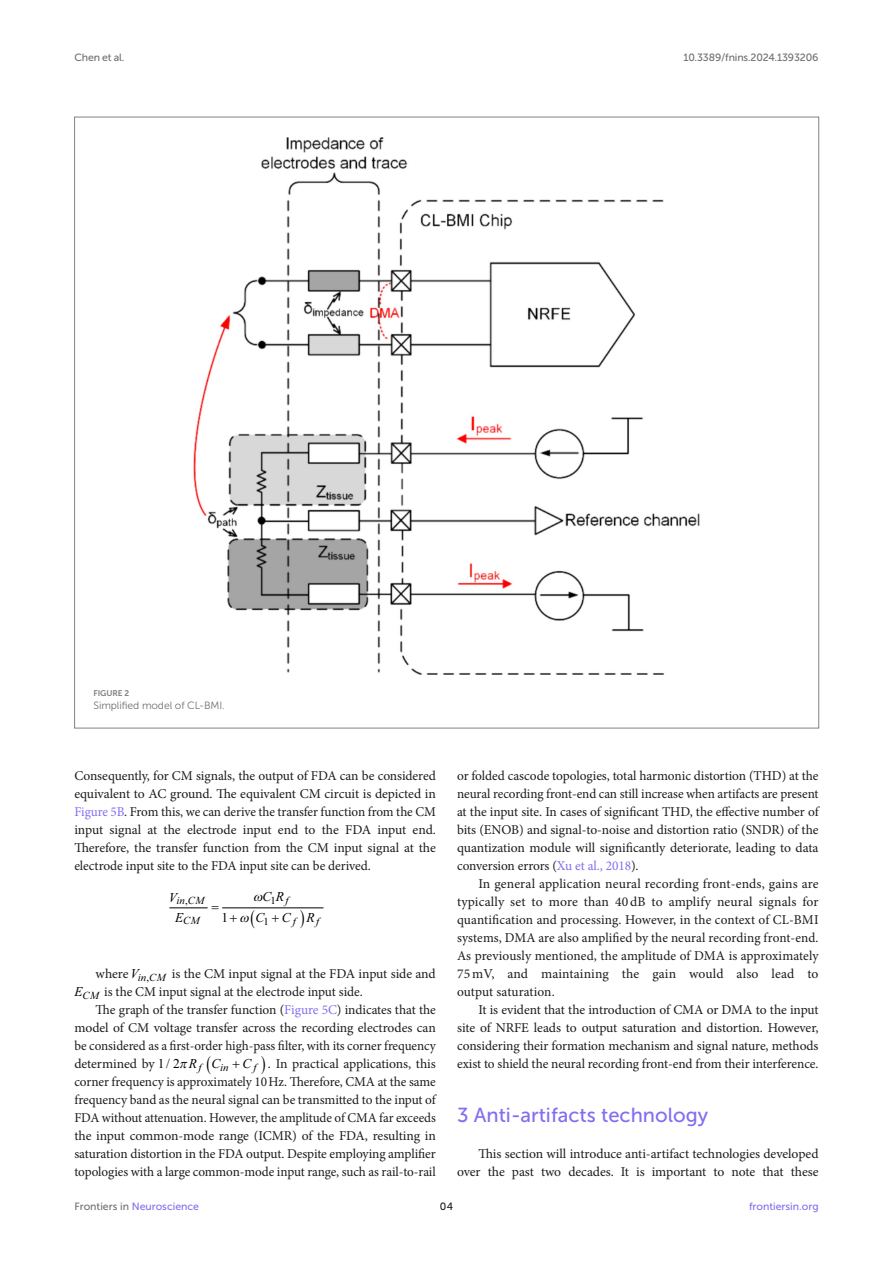
<style>
.page{position:relative;width:893px;height:1263px;background:#fff}
.page>*{position:absolute;margin:0;border:0;box-sizing:border-box;transform-origin:0 0}
.HEAD_1{font:20.25px "Museo Sans 500";color:#856df0}
.TEXT{font:13.5px/18px "Minion Pro";letter-spacing:-.005em;color:#1b1c1b;text-align:justify}
.TEXT_FLUSH{font:13.5px/18px "Minion Pro";letter-spacing:-.005em;color:#1b1c1b;text-align:right}
.spi-math-img{font:italic 13.5px/20px "Times New Roman";color:#000;text-align:center}
.spi-math-img-2{font:13.5px "Times New Roman";color:#000}
.spi-math-img-3{font:italic 10.8px/20px "Times New Roman";letter-spacing:.005em;color:#000;text-align:center}
.spi-math-img-4{font:10.8px "Times New Roman";color:#000}
.t1{font:10.5px "Museo Sans 500";color:#856df0}
.t2{font:10.5px "Museo Sans 500";letter-spacing:-.015em;color:#706f70}
.FIG_LEG{font:10.5px "Museo Sans 300";letter-spacing:-.01em;color:#706f70}
.t3{font:10.5px "Museo Sans 500";color:#1b1c1b}
.FIG_HD{font:8.25px "Museo Sans 700";letter-spacing:-.01em;color:#7e7f7f}
.s1{color:#856df0}
.s2{font-style:normal}
.s3{font-family:"Times New Roman";color:#000}
.s4{font-family:"Times New Roman";font-style:italic;color:#000}
.s5{color:#706f70}
</style>
<div class="page">
<hr style="left:169px;top:907px;width:39px;height:1px;background:#000">
<hr style="left:222px;top:907px;width:101px;height:1px;background:#000">
<img style="left:193px;top:137px;width:507px;height:538px">
<p class="t2" style="left:74px;top:51px;width:52px">Chen et al.</p>
<p class="t2" style="left:683px;top:51px;width:137px">10.3389/fnins.2024.1393206</p>
<p class="FIG_HD" style="left:94px;top:688px;width:37px">FIGURE 2</p>
<p class="FIG_LEG" style="left:94px;top:700px;width:133px">Simplified model of CL-BMI.</p>
<p class="TEXT" style="left:74px;top:767px;width:363px">Consequently, for CM signals, the output of FDA can be considered equivalent to AC ground. The equivalent CM circuit is depicted in <span class="s1">Figure 5B</span>. From this, we can derive the transfer function from the CM input signal at the electrode input end to the FDA input end.<br>Therefore, the transfer function from the CM input signal at the electrode input site to the FDA input site can be derived.</p>
<p class="spi-math-img" style="left:169px;top:887px;width:16px">V<br>E</p>
<p class="spi-math-img" style="left:256px;top:886px;width:30px;line-height:20.7px;text-align:left;text-indent:7px">C R<br>C</p>
<p class="spi-math-img-3" style="left:176px;top:890px;width:29px">in CM<br>CM</p>
<p class="spi-math-img-3" style="left:286px;top:890px;width:4px">f</p>
<p class="spi-math-img-4" style="left:270px;top:894px;width:7px">1</p>
<p class="spi-math-img-4" style="left:185px;top:894px;width:4px">,</p>
<p class="spi-math-img" style="left:282px;top:907px;width:34px">C R</p>
<p class="spi-math-img-2" style="left:222px;top:909px;width:8px">1</p>
<p class="spi-math-img-4" style="left:263px;top:914px;width:7px">1</p>
<p class="spi-math-img-3" style="left:293px;top:911px;width:4px">f</p>
<p class="spi-math-img-3" style="left:316px;top:911px;width:4px">f</p>
<p class="TEXT_FLUSH" style="left:96px;top:965px;width:34px">where</p>
<p class="spi-math-img-3" style="left:130px;top:967px;width:37px"><sup>V</sup>in<span class="s2">,</span>CM</p>
<p class="TEXT_FLUSH" style="left:172px;top:965px;width:265px">is the CM input signal at the FDA input side and</p>
<p class="spi-math-img-3" style="left:75px;top:985px;width:26px"><sup>E</sup>CM</p>
<p class="TEXT_FLUSH" style="left:104px;top:983px;width:260px">is the CM input signal at the electrode input side.</p>
<p class="TEXT" style="left:74px;top:1001px;width:363px;text-indent:21px">The graph of the transfer function (<span class="s1">Figure 5C</span>) indicates that the model of CM voltage transfer across the recording electrodes can be considered as a first-order high-pass filter, with its corner frequency determined by <span class="s3">1 / 2</span> <span class="s4">R C</span></p>
<p class="TEXT" style="left:74px;top:1055px;width:363px;text-indent:194px">. In practical applications, this corner frequency is approximately 10Hz. Therefore, CMA at the same frequency band as the neural signal can be transmitted to the input of FDA without attenuation. However, the amplitude of CMA far exceeds the input common-mode range (ICMR) of the FDA, resulting in saturation distortion in the FDA output. Despite employing amplifier topologies with a large common-mode input range, such as rail-to-rail</p>
<p class="spi-math-img" style="left:243px;top:1053px;width:11px">C</p>
<p class="spi-math-img-3" style="left:199px;top:1057px;width:4px">f</p>
<p class="spi-math-img-3" style="left:220px;top:1057px;width:10px">in</p>
<p class="spi-math-img-3" style="left:254px;top:1057px;width:4px">f</p>
<p class="TEXT" style="left:457px;top:767px;width:363px">or folded cascode topologies, total harmonic distortion (THD) at the neural recording front-end can still increase when artifacts are present at the input site. In cases of significant THD, the effective number of bits (ENOB) and signal-to-noise and distortion ratio (SNDR) of the quantization module will significantly deteriorate, leading to data conversion errors (<span class="s1">Xu et al., 2018</span>).</p>
<p class="TEXT" style="left:457px;top:875px;width:363px;text-indent:21px">In general application neural recording front-ends, gains are typically set to more than 40 dB to amplify neural signals for quantification and processing. However, in the context of CL-BMI systems, DMA are also amplified by the neural recording front-end.<br>As previously mentioned, the amplitude of DMA is approximately 75 mV, and maintaining the gain would also lead to output saturation.</p>
<p class="TEXT" style="left:457px;top:1001px;width:363px;text-indent:21px">It is evident that the introduction of CMA or DMA to the input site of NRFE leads to output saturation and distortion. However, considering their formation mechanism and signal nature, methods exist to shield the neural recording front-end from their interference.</p>
<p class="HEAD_1" style="left:457px;top:1104px;width:252px">3 Anti-artifacts technology</p>
<p class="TEXT_FLUSH" style="left:457px;top:1145px;width:363px">This section will introduce anti-artifact technologies developed over the past two decades. It is important to note that these</p>
<p class="t1" style="left:74px;top:1200px;width:126px"><span class="s5">Frontiers in</span> Neuroscience</p>
<p class="t3" style="left:440px;top:1200px;width:15px">04</p>
<p class="t1" style="left:749px;top:1200px;width:71px">frontiersin.org</p>
</div>
